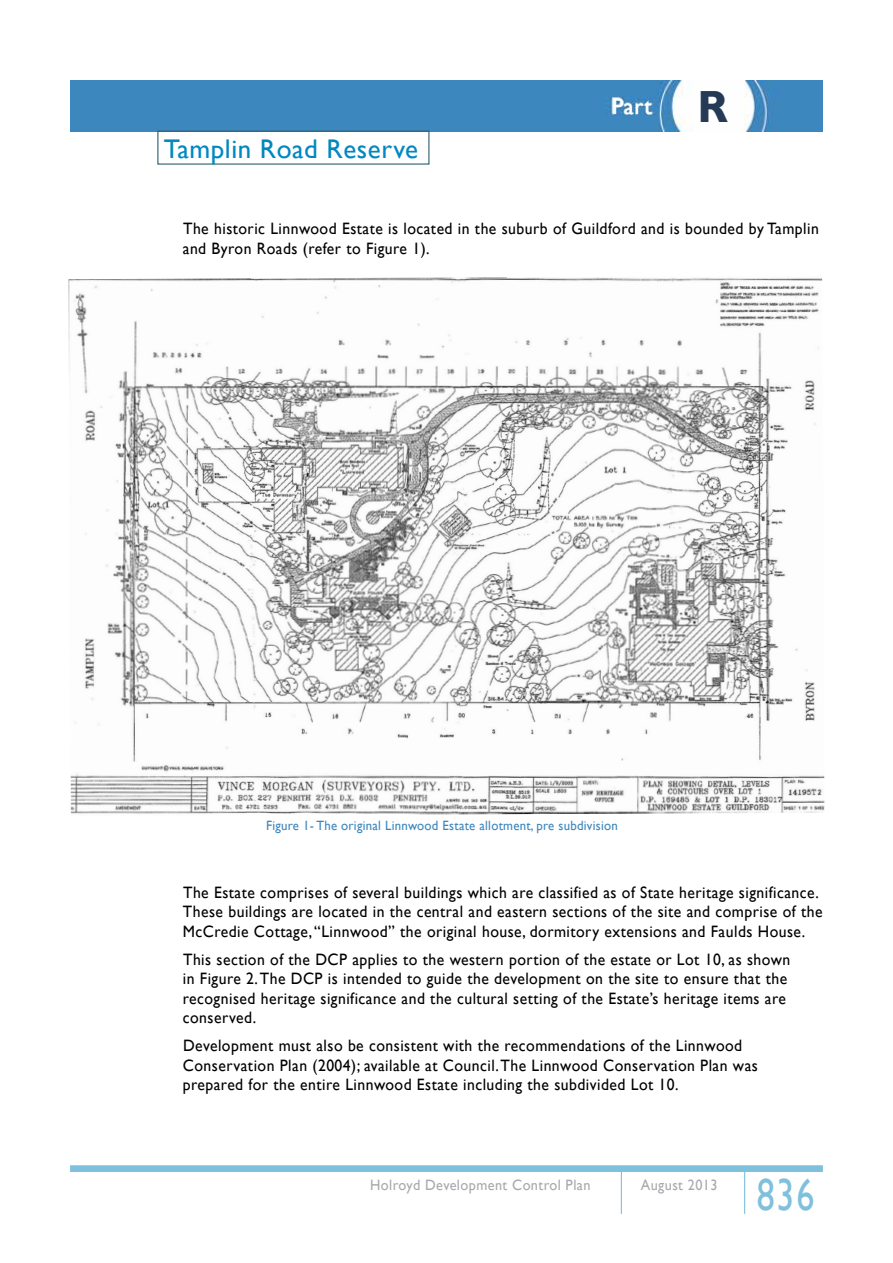
<style>
.page{position:relative;width:893px;height:1263px;background:#fff}
.page>*{position:absolute;margin:0;border:0;box-sizing:border-box;transform-origin:0 0}
.t1{font:45px "Gill Sans";color:#7fc0dd;scale:.8 1}
.t2{font:27px "Gill Sans";letter-spacing:.02em;color:#0088c1}
.t3{font:22.5px "Gill Sans";color:#fff}
.t4{font:16.5px/19.5px "Gill Sans";letter-spacing:.03em;color:#000;scale:.95 1}
.t5{font:15px "Gill Sans";letter-spacing:.03em;color:#a7a9ac;scale:.95 1}
.t6{font:13.5px "Gill Sans";letter-spacing:.02em;color:#3c86bd;scale:.95 1}
.s1{font-weight:700;font-size:45px;color:#253b55}
</style>
<div class="page">
<img style="left:70px;top:81px;width:753px;height:51px">
<img style="left:69px;top:277px;width:755px;height:538px">
<div style="left:157px;top:131px;width:272px;height:34px;border:1px solid #2e5f6b"></div>
<div style="left:70px;top:1165px;width:753px;height:7px;background:#7fc0dd"></div>
<hr style="left:621px;top:1167px;width:1px;height:47px;background:#7fc0dd">
<hr style="left:744px;top:1167px;width:1px;height:47px;background:#7fc0dd">
<h2 class="t2" style="left:164px;top:133px;width:256px">Tamplin Road Reserve</h2>
<h3 class="t3" style="left:612px;top:93px;width:117px">Part <span class="s1">R</span></h3>
<p class="t4" style="left:183px;top:219px;width:671px">The historic Linnwood Estate is located in the suburb of Guildford and is bounded by Tamplin and Byron Roads (refer to Figure 1).</p>
<p class="t6" style="left:266px;top:818px;width:372px">Figure 1- The original Linnwood Estate allotment, pre subdivision</p>
<p class="t4" style="left:183px;top:883px;width:675px">The Estate comprises of several buildings which are classified as of State heritage significance.<br>These buildings are located in the central and eastern sections of the site and comprise of the<br>McCredie Cottage, “Linnwood” the original house, dormitory extensions and Faulds House.</p>
<p class="t4" style="left:183px;top:950px;width:641px">This section of the DCP applies to the western portion of the estate or Lot 10, as shown in Figure 2. The DCP is intended to guide the development on the site to ensure that the recognised heritage significance and the cultural setting of the Estate’s heritage items are conserved.</p>
<p class="t4" style="left:183px;top:1036px;width:607px">Development must also be consistent with the recommendations of the Linnwood<br>Conservation Plan (2004); available at Council. The Linnwood Conservation Plan was prepared for the entire Linnwood Estate including the subdivided Lot 10.</p>
<p class="t5" style="left:370px;top:1176px;width:234px">Holroyd Development Control Plan</p>
<p class="t5" style="left:641px;top:1176px;width:82px">August 2013</p>
<h1 class="t1" style="left:757px;top:1169px;width:74px">836</h1>
</div>
